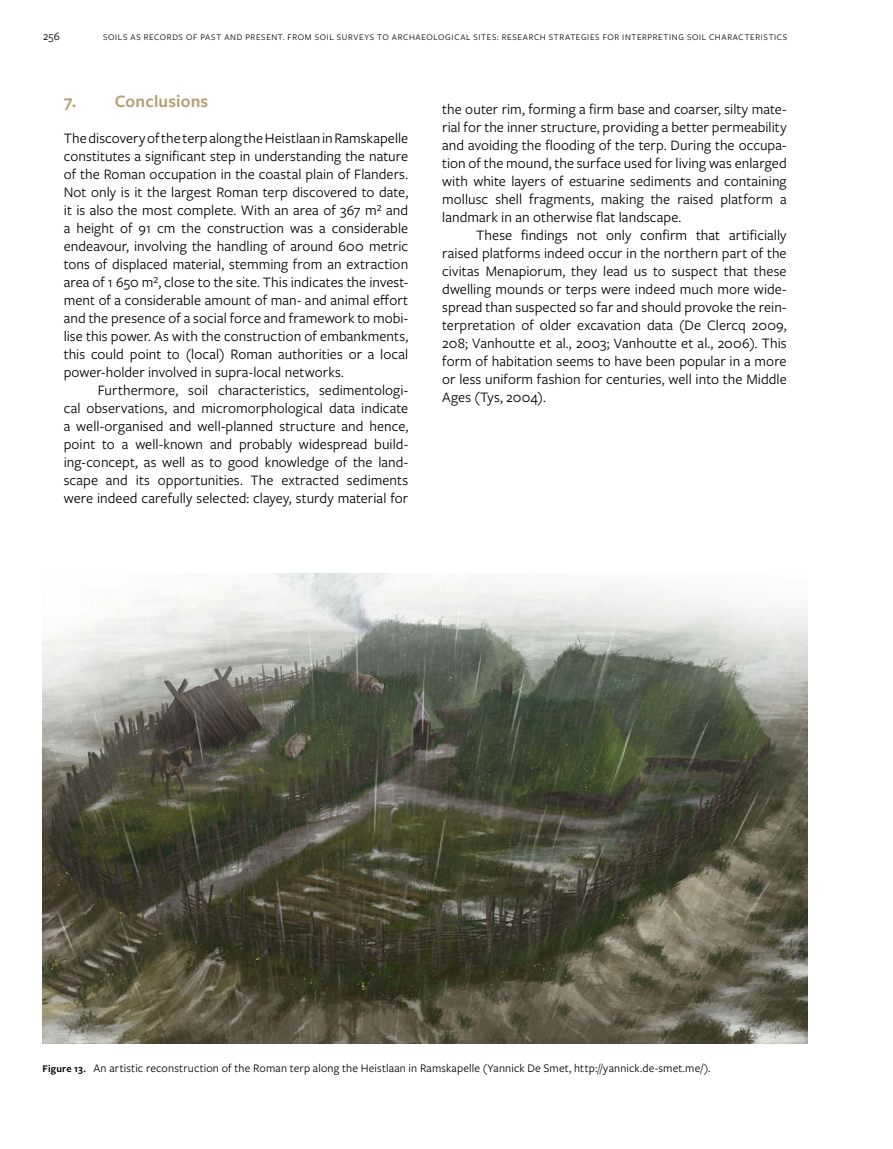
<style>
.page{position:relative;width:893px;height:1149px;background:#fff}
.page>*{position:absolute;margin:0;border:0;box-sizing:border-box;transform-origin:0 0}
.t1{font:600 18px "Freight Sans Pro";letter-spacing:.005em;color:#b89c72}
.t2{font:15px "Freight Sans Pro";letter-spacing:.005em;color:#000}
.t3{font:12px "Freight Sans Pro";letter-spacing:.01em;color:#000}
.t4{font:9px "Freight Sans Pro";letter-spacing:.075em;color:#000}
.s1{font-weight:600;font-size:10.5px}
</style>
<div class="page">
<img style="left:43px;top:573px;width:765px;height:469px">
<p class="t3" style="left:43px;top:28px;width:18px">256</p>
<p class="t4" style="left:103px;top:31px;width:686px">SOILS AS RECORDS OF PAST AND PRESENT. FROM SOIL SURVEYS TO ARCHAEOLOGICAL SITES: RESEARCH STRATEGIES FOR INTERPRETING SOIL CHARACTERISTICS</p>
<p class="t1" style="left:64px;top:88px;width:146px">7. Conclusions</p>
<p class="t2" style="left:64px;top:128px;width:346px">The discovery of the terp along the Heistlaan in Ramskapelle</p>
<p class="t2" style="left:64px;top:146px;width:346px">constitutes a significant step in understanding the nature</p>
<p class="t2" style="left:64px;top:164px;width:346px">of the Roman occupation in the coastal plain of Flanders.</p>
<p class="t2" style="left:64px;top:182px;width:346px">Not only is it the largest Roman terp discovered to date,</p>
<p class="t2" style="left:64px;top:200px;width:346px">it is also the most complete. With an area of 367 m² and</p>
<p class="t2" style="left:64px;top:218px;width:346px">a height of 91 cm the construction was a considerable</p>
<p class="t2" style="left:64px;top:236px;width:346px">endeavour, involving the handling of around 600 metric</p>
<p class="t2" style="left:64px;top:254px;width:346px">tons of displaced material, stemming from an extraction</p>
<p class="t2" style="left:64px;top:272px;width:346px">area of 1 650 m², close to the site. This indicates the invest-</p>
<p class="t2" style="left:64px;top:290px;width:346px">ment of a considerable amount of man- and animal effort</p>
<p class="t2" style="left:64px;top:308px;width:346px">and the presence of a social force and framework to mobi-</p>
<p class="t2" style="left:64px;top:326px;width:346px">lise this power. As with the construction of embankments,</p>
<p class="t2" style="left:64px;top:344px;width:346px">this could point to (local) Roman authorities or a local</p>
<p class="t2" style="left:64px;top:362px;width:282px">power-holder involved in supra-local networks.</p>
<p class="t2" style="left:98px;top:380px;width:312px">Furthermore, soil characteristics, sedimentologi-</p>
<p class="t2" style="left:64px;top:398px;width:346px">cal observations, and micromorphological data indicate</p>
<p class="t2" style="left:64px;top:416px;width:346px">a well-organised and well-planned structure and hence,</p>
<p class="t2" style="left:64px;top:434px;width:346px">point to a well-known and probably widespread build-</p>
<p class="t2" style="left:64px;top:452px;width:346px">ing-concept, as well as to good knowledge of the land-</p>
<p class="t2" style="left:64px;top:470px;width:346px">scape and its opportunities. The extracted sediments</p>
<p class="t2" style="left:64px;top:488px;width:346px">were indeed carefully selected: clayey, sturdy material for</p>
<p class="t2" style="left:442px;top:99px;width:346px">the outer rim, forming a firm base and coarser, silty mate-</p>
<p class="t2" style="left:442px;top:117px;width:346px">rial for the inner structure, providing a better permeability</p>
<p class="t2" style="left:442px;top:135px;width:346px">and avoiding the flooding of the terp. During the occupa-</p>
<p class="t2" style="left:442px;top:153px;width:346px">tion of the mound, the surface used for living was enlarged</p>
<p class="t2" style="left:442px;top:171px;width:346px">with white layers of estuarine sediments and containing</p>
<p class="t2" style="left:442px;top:189px;width:346px">mollusc shell fragments, making the raised platform a</p>
<p class="t2" style="left:442px;top:207px;width:241px">landmark in an otherwise flat landscape.</p>
<p class="t2" style="left:476px;top:225px;width:312px">These findings not only confirm that artificially</p>
<p class="t2" style="left:442px;top:243px;width:346px">raised platforms indeed occur in the northern part of the</p>
<p class="t2" style="left:442px;top:261px;width:346px">civitas Menapiorum, they lead us to suspect that these</p>
<p class="t2" style="left:442px;top:279px;width:346px">dwelling mounds or terps were indeed much more wide-</p>
<p class="t2" style="left:442px;top:297px;width:346px">spread than suspected so far and should provoke the rein-</p>
<p class="t2" style="left:442px;top:315px;width:346px">terpretation of older excavation data (De Clercq 2009,</p>
<p class="t2" style="left:442px;top:333px;width:346px">208; Vanhoutte et al., 2003; Vanhoutte et al., 2006). This</p>
<p class="t2" style="left:442px;top:351px;width:346px">form of habitation seems to have been popular in a more</p>
<p class="t2" style="left:442px;top:369px;width:346px">or less uniform fashion for centuries, well into the Middle</p>
<p class="t2" style="left:442px;top:387px;width:105px">Ages (Tys, 2004).</p>
<p class="t3" style="left:43px;top:1059px;width:669px"><span class="s1">Figure 13.</span> An artistic reconstruction of the Roman terp along the Heistlaan in Ramskapelle (Yannick De Smet, http://yannick.de-smet.me/).</p>
</div>
